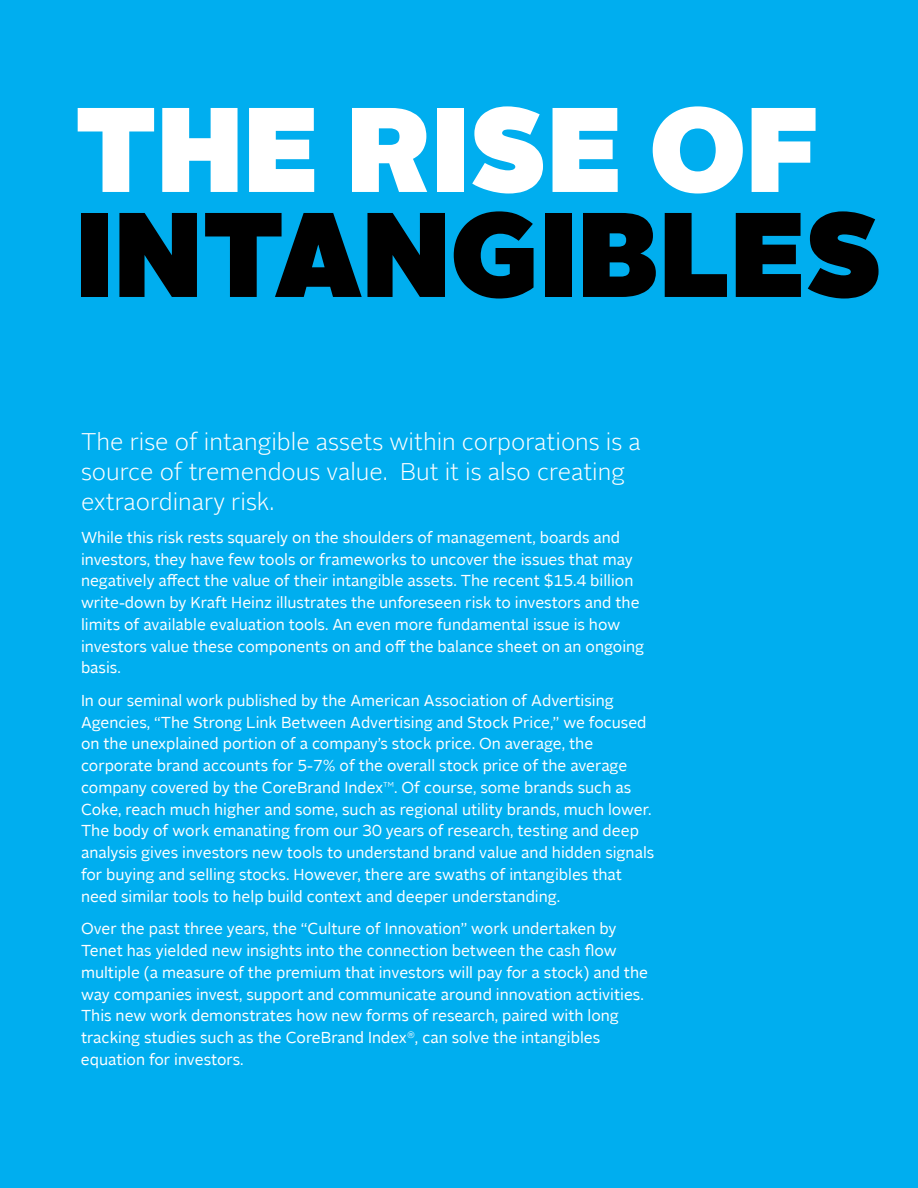
<style>
.page{position:relative;width:918px;height:1188px;background:#00aeef}
.page>*{position:absolute;margin:0;border:0;box-sizing:border-box;transform-origin:0 0}
.t1{font:900 120px "Alright Sans LT";color:#000}
.t2{font:900 120px "Alright Sans LT";color:#fff}
.t3{font:300 24px/30px "Alright Sans LT";color:#fff}
.t4{font:15.75px/21.8px "Alright Sans LT";color:#fff}
.s1{font-family:"Gotham";font-weight:300}
</style>
<div class="page">
<h1 class="t2" style="left:75px;top:63px;width:746px">THE RISE OF</h1>
<h1 class="t1" style="left:75px;top:168px;width:809px">INTANGIBLES</h1>
<h2 class="t3" style="left:81px;top:427px;width:561px">The rise of intangible assets within corporations is a source of tremendous value. But it is also creating extraordinary risk.</h2>
<p class="t4" style="left:81px;top:527px;width:565px">While this risk rests squarely on the shoulders of management, boards and investors, they have few tools or frameworks to uncover the issues that may negatively affect the value of their intangible assets. The recent $15.4 billion write-down by Kraft Heinz illustrates the unforeseen risk to investors and the limits of available evaluation tools. An even more fundamental issue is how investors value these components on and off the balance sheet on an ongoing basis.</p>
<p class="t4" style="left:81px;top:690px;width:575px">In our seminal work published by the American Association of Advertising Agencies, “The Strong Link Between Advertising and Stock Price,” we focused on the unexplained portion of a company’s stock price. On average, the corporate brand accounts for 5-7% of the overall stock price of the average company covered by the CoreBrand Index<span class="s1">™</span>. Of course, some brands such as Coke, reach much higher and some, such as regional utility brands, much lower.<br>The body of work emanating from our 30 years of research, testing and deep analysis gives investors new tools to understand brand value and hidden signals for buying and selling stocks. However, there are swaths of intangibles that need similar tools to help build context and deeper understanding.</p>
<p class="t4" style="left:81px;top:918px;width:569px">Over the past three years, the “Culture of Innovation” work undertaken by Tenet has yielded new insights into the connection between the cash flow multiple (a measure of the premium that investors will pay for a stock) and the way companies invest, support and communicate around innovation activities.<br>This new work demonstrates how new forms of research, paired with long tracking studies such as the CoreBrand Index<sup>®</sup>, can solve the intangibles equation for investors.</p>
</div>
